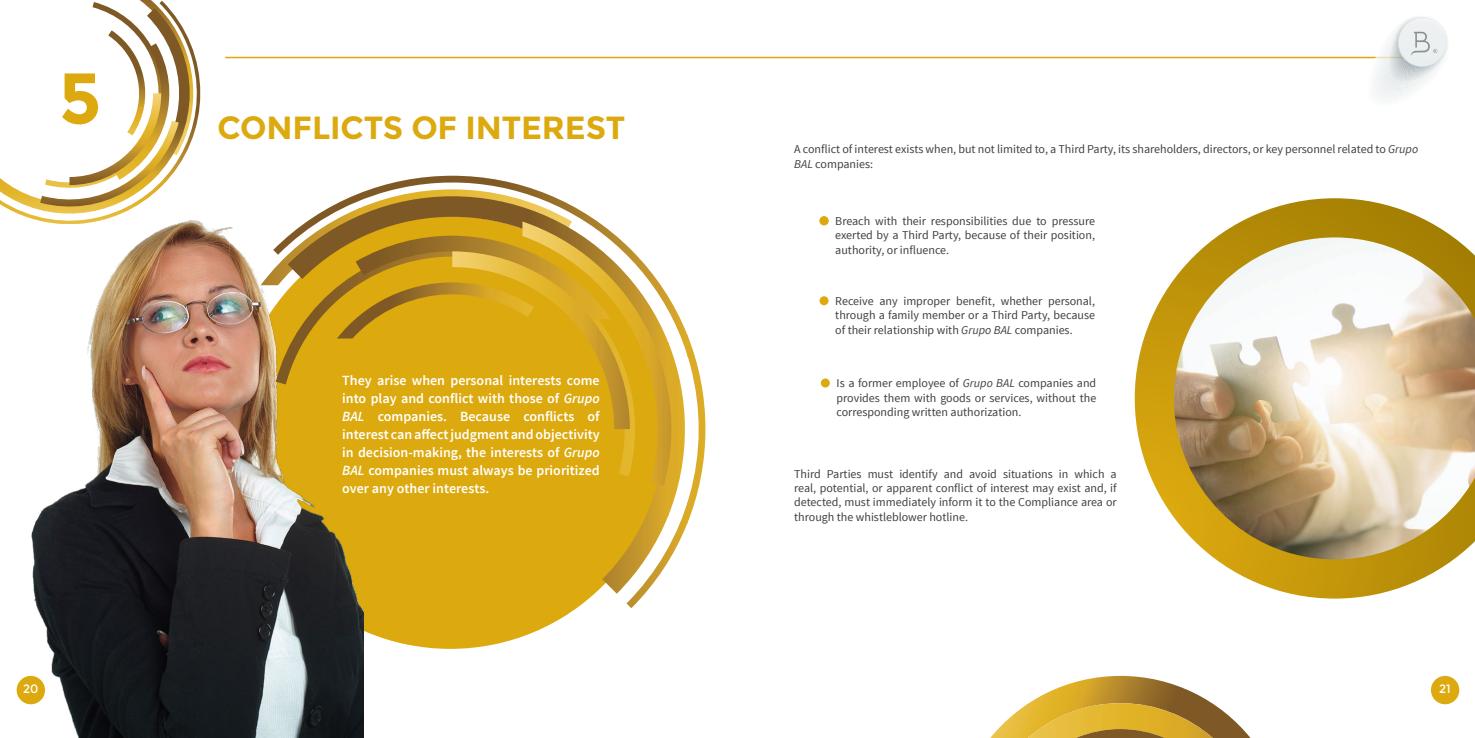
<style>
.page{position:relative;width:1475px;height:738px;background:#fff}
.page>*{position:absolute;margin:0;border:0;box-sizing:border-box;transform-origin:0 0}
.t1{font:700 72px "Montserrat";color:#dca90e}
.t2{font:700 32px "Montserrat";letter-spacing:-.005em;color:#dca90e}
.t3{font:600 14px/18px "Source Sans Pro";color:#fff;text-align:justify}
.t4{font:12px/14.4px "Source Sans Pro";color:#414042;text-align:justify}
.t5{font:12px "Montserrat";color:#fff}
.s1{font-style:italic}
</style>
<div class="page">
<svg style="left:1134px;top:198px;width:320px;height:400px"></svg>
<div style="left:234px;top:216px;width:432px;height:432px;background:#dca90e;border-radius:50%"></div>
<hr style="left:225px;top:57px;width:1192px;height:1px;background:#dca90e">
<svg style="left:1358px;top:16px;width:90px;height:83px"></svg>
<svg style="left:92px;top:0;width:109px;height:104px"></svg>
<img style="left:0;top:104px;width:363px;height:633px">
<div style="left:820px;top:378px;width:9px;height:9px;background:#dca90e;border-radius:50%"></div>
<div style="left:819px;top:296px;width:9px;height:9px;background:#dca90e;border-radius:50%"></div>
<div style="left:819px;top:216px;width:9px;height:9px;background:#dca90e;border-radius:50%"></div>
<svg style="left:273px;top:156px;width:373px;height:451px"></svg>
<svg style="left:288px;top:196px;width:418px;height:397px"></svg>
<svg style="left:522px;top:221px;width:171px;height:264px"></svg>
<svg style="left:276px;top:238px;width:379px;height:238px"></svg>
<svg style="left:260px;top:177px;width:369px;height:252px"></svg>
<img style="left:1173px;top:237px;width:301px;height:322px">
<svg style="left:991px;top:675px;width:259px;height:62px"></svg>
<div style="left:17px;top:675px;width:28px;height:28px;background:#dca90e;border-radius:50%"></div>
<div style="left:1430px;top:675px;width:28px;height:28px;background:#dca90e;border-radius:50%"></div>
<h1 class="t1" style="left:58px;top:55px;width:44px">5</h1>
<h2 class="t2" style="left:217px;top:109px;width:409px">CONFLICTS OF INTEREST</h2>
<p class="t3" style="left:342px;top:371px;width:259px">They arise when personal interests come into play and conflict with those of <span class="s1">Grupo BAL</span> companies. Because conflicts of interest can affect judgment and objectivity in decision-making, the interests of <span class="s1">Grupo BAL</span> companies must always be prioritized over any other interests.</p>
<p class="t4" style="left:794px;top:142px;width:625px">A conflict of interest exists when, but not limited to, a Third Party, its shareholders, directors, or key personnel related to <span class="s1">Grupo<br>BAL</span> companies:</p>
<p class="t4" style="left:835px;top:214px;width:261px">Breach with their responsibilities due to pressure exerted by a Third Party, because of their position, authority, or influence.</p>
<p class="t4" style="left:835px;top:294px;width:261px">Receive any improper benefit, whether personal, through a family member or a Third Party, because of their relationship with <span class="s1">Grupo BAL</span> companies.</p>
<p class="t4" style="left:836px;top:376px;width:261px">Is a former employee of <span class="s1">Grupo BAL</span> companies and provides them with goods or services, without the corresponding written authorization.</p>
<p class="t4" style="left:794px;top:466px;width:324px">Third Parties must identify and avoid situations in which a real, potential, or apparent conflict of interest may exist and, if detected, must immediately inform it to the Compliance area or through the whistleblower hotline.</p>
<p class="t5" style="left:23px;top:681px;width:17px">20</p>
<p class="t5" style="left:1438px;top:681px;width:13px">21</p>
</div>
